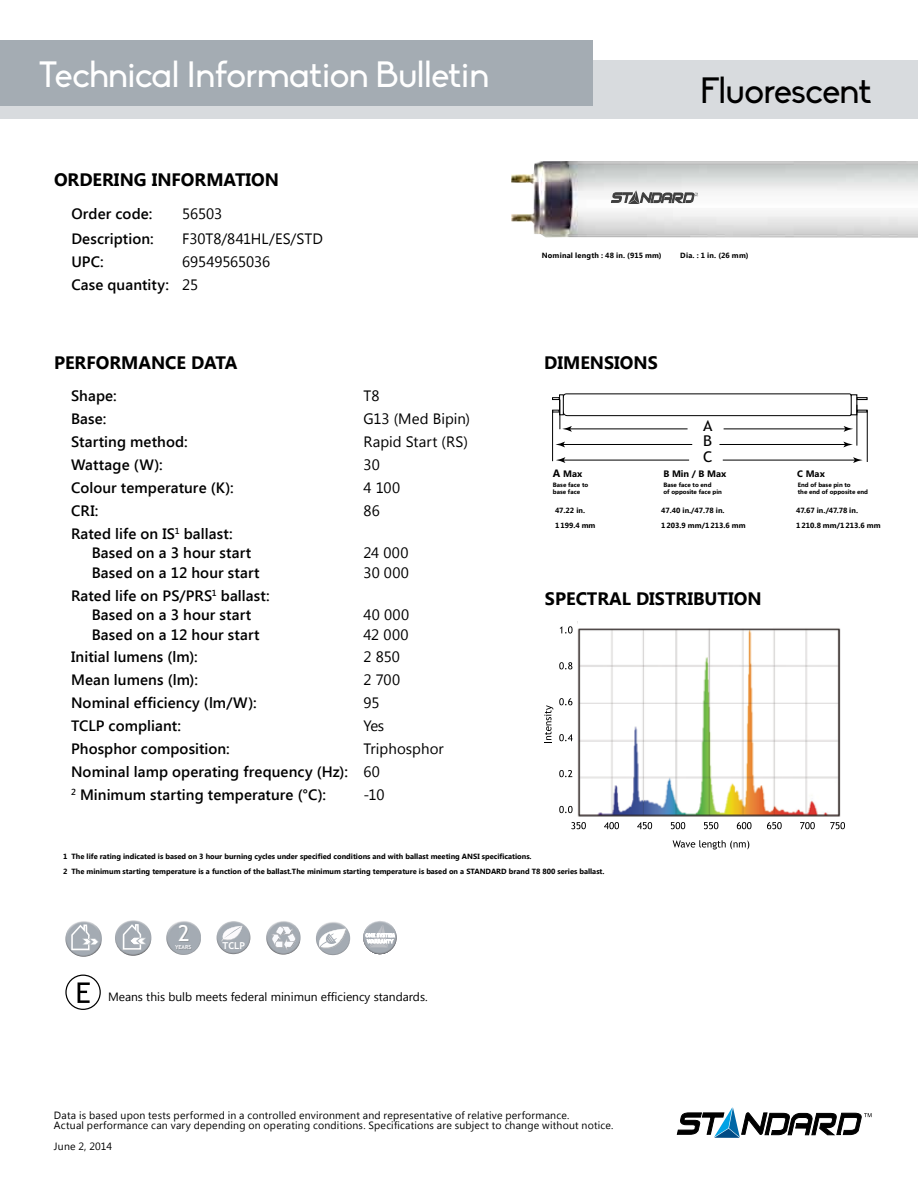
<style>
.page{position:relative;width:918px;height:1188px;background:#fff}
.page>*{position:absolute;margin:0;border:0;box-sizing:border-box;transform-origin:0 0}
.t1{font:36px "Biko";letter-spacing:-.015em;color:#fff}
.t2{font:36px "Biko";letter-spacing:-.015em;color:#000}
.t3{font:22.05px "Trebuchet MS";color:#fff}
.t4{font:700 18px "Segoe UI";color:#000}
.t5{font:600 15px/19.5px "Segoe UI";letter-spacing:.005em;color:#000}
.t6{font:15px/23px "Segoe UI";color:#000}
.t7{font:15px/19.5px "Segoe UI";letter-spacing:.025em;color:#000}
.t8{font:14.85px/15.6px "Trebuchet MS";color:#000;text-align:justify;scale:1.07 1}
.t9{font:12px "Segoe UI";color:#000}
.t10{font:10.5px/10.5px "Segoe UI";letter-spacing:.02em;color:#000}
.t11{font:700 9.6px "Trebuchet MS";color:#fff}
.t12{font:700 9.3px "Segoe UI";color:#000}
.t13{font:700 7.5px/15px "Segoe UI";color:#000}
.t14{font:700 7.5px "Segoe UI";letter-spacing:.025em;color:#000}
.t15{font:700 6.3px/7.8px "Segoe UI";color:#000}
.t16{font:700 5.55px "Trebuchet MS";color:#fcfafc}
.s1{font-weight:600}
.s2{font-weight:400}
.s3{font-size:10.65px}
</style>
<div class="page">
<svg style="left:676px;top:1107px;width:196px;height:31px"></svg>
<div style="left:0;top:61px;width:918px;height:58px;background:#d8dbde"></div>
<div style="left:0;top:41px;width:593px;height:65px;background:#a4acb3"></div>
<img style="left:511px;top:161px;width:407px;height:77px">
<svg style="left:611px;top:189px;width:87px;height:15px"></svg>
<hr style="left:552px;top:410px;width:1px;height:51px;background:#000">
<hr style="left:856px;top:405px;width:1px;height:41px;background:#000">
<hr style="left:867px;top:410px;width:1px;height:52px;background:#000">
<svg style="left:552px;top:393px;width:316px;height:39px"></svg>
<hr style="left:562px;top:444px;width:130px;height:1px;background:#000">
<svg style="left:556px;top:442px;width:9px;height:5px"></svg>
<hr style="left:719px;top:444px;width:127px;height:1px;background:#000">
<svg style="left:843px;top:442px;width:10px;height:5px"></svg>
<hr style="left:563px;top:460px;width:126px;height:1px;background:#000">
<svg style="left:556px;top:457px;width:9px;height:6px"></svg>
<hr style="left:723px;top:460px;width:133px;height:1px;background:#000">
<svg style="left:853px;top:457px;width:10px;height:6px"></svg>
<img style="left:227px;top:934px;width:24px;height:20px">
<img style="left:217px;top:921px;width:17px;height:22px">
<svg style="left:219px;top:926px;width:23px;height:17px"></svg>
<img style="left:364px;top:921px;width:15px;height:33px">
<img style="left:379px;top:921px;width:18px;height:33px">
<img style="left:383px;top:925px;width:5px;height:8px">
<img style="left:369px;top:924px;width:14px;height:9px">
<svg style="left:363px;top:933px;width:32px;height:18px"></svg>
<img style="left:277px;top:938px;width:24px;height:17px">
<img style="left:266px;top:921px;width:17px;height:28px">
<svg style="left:271px;top:926px;width:25px;height:24px"></svg>
<img style="left:77px;top:922px;width:25px;height:35px">
<img style="left:65px;top:921px;width:19px;height:24px">
<svg style="left:71px;top:925px;width:28px;height:25px"></svg>
<img style="left:327px;top:938px;width:23px;height:17px">
<img style="left:319px;top:922px;width:14px;height:7px">
<img style="left:346px;top:929px;width:1px;height:19px">
<svg style="left:316px;top:929px;width:30px;height:23px"></svg>
<img style="left:177px;top:922px;width:24px;height:33px">
<img style="left:166px;top:921px;width:18px;height:22px">
<img style="left:180px;top:926px;width:9px;height:16px">
<img style="left:176px;top:946px;width:16px;height:4px">
<img style="left:126px;top:934px;width:26px;height:22px">
<img style="left:116px;top:920px;width:16px;height:12px">
<svg style="left:123px;top:924px;width:24px;height:26px"></svg>
<div style="left:65px;top:975px;width:36px;height:35px;border:1px solid #000;border-radius:50%"></div>
<svg style="left:78px;top:982px;width:12px;height:21px"></svg>
<img style="left:577px;top:621px;width:264px;height:196px">
<svg style="left:571px;top:822px;width:15px;height:7px"></svg>
<svg style="left:604px;top:822px;width:15px;height:7px"></svg>
<svg style="left:637px;top:822px;width:15px;height:7px"></svg>
<svg style="left:671px;top:822px;width:14px;height:7px"></svg>
<svg style="left:704px;top:822px;width:14px;height:7px"></svg>
<svg style="left:737px;top:822px;width:15px;height:7px"></svg>
<svg style="left:767px;top:822px;width:15px;height:7px"></svg>
<svg style="left:800px;top:822px;width:15px;height:7px"></svg>
<svg style="left:830px;top:822px;width:15px;height:7px"></svg>
<svg style="left:673px;top:840px;width:76px;height:10px"></svg>
<svg style="left:560px;top:626px;width:13px;height:8px"></svg>
<svg style="left:559px;top:662px;width:13px;height:7px"></svg>
<svg style="left:559px;top:698px;width:13px;height:7px"></svg>
<svg style="left:559px;top:734px;width:14px;height:7px"></svg>
<svg style="left:559px;top:770px;width:13px;height:7px"></svg>
<svg style="left:559px;top:806px;width:14px;height:7px"></svg>
<svg style="left:544px;top:705px;width:9px;height:38px"></svg>
<div style="left:578px;top:621px;width:194px;height:7px;background:#fff"></div>
<h1 class="t1" style="left:39px;top:54px;width:452px">Technical Information Bulletin</h1>
<p class="t4" style="left:54px;top:167px;width:227px">ORDERING INFORMATION</p>
<p class="t5" style="left:71px;top:204px;width:82px">Order code:</p>
<p class="t6" style="left:182px;top:202px;width:41px">56503</p>
<p class="t5" style="left:71px;top:228px;width:84px">Description:</p>
<p class="t6" style="left:182px;top:226px;width:142px">F30T8/841HL/ES/STD</p>
<p class="t5" style="left:71px;top:251px;width:34px">UPC:</p>
<p class="t6" style="left:71px;top:249px;width:200px;text-indent:111px">69549565036<br><span class="s1">Case quantity:</span> 25</p>
<h1 class="t2" style="left:701px;top:70px;width:172px">Fluorescent</h1>
<p class="t14" style="left:542px;top:250px;width:121px">Nominal length : 48 in. (915 mm)</p>
<p class="t13" style="left:680px;top:247px;width:70px">Dia. : 1 in. (26 mm)</p>
<p class="t4" style="left:54px;top:349px;width:185px">PERFORMANCE DATA</p>
<p class="t4" style="left:544px;top:349px;width:115px">DIMENSIONS</p>
<p class="t5" style="left:71px;top:385px;width:47px">Shape:</p>
<p class="t6" style="left:364px;top:384px;width:17px">T8</p>
<p class="t5" style="left:71px;top:408px;width:37px">Base:</p>
<p class="t6" style="left:364px;top:407px;width:108px">G13 (Med Bipin)</p>
<p class="t5" style="left:71px;top:431px;width:118px">Starting method:</p>
<p class="t6" style="left:364px;top:429px;width:106px">Rapid Start (RS)</p>
<p class="t5" style="left:71px;top:454px;width:93px">Wattage (W):</p>
<p class="t6" style="left:364px;top:452px;width:18px">30</p>
<p class="t5" style="left:71px;top:477px;width:164px">Colour temperature (K):</p>
<p class="t6" style="left:364px;top:475px;width:38px">4 100</p>
<p class="t5" style="left:71px;top:500px;width:29px">CRI:</p>
<p class="t6" style="left:364px;top:498px;width:18px">86</p>
<p class="t5" style="left:92px;top:523px;width:169px;text-indent:-21px">Rated life on IS<sup>1</sup> ballast:<br>Based on a 3 hour start<br>Based on a 12 hour start</p>
<p class="t7" style="left:364px;top:542px;width:47px">24 000<br>30 000</p>
<p class="t5" style="left:92px;top:585px;width:180px;text-indent:-21px">Rated life on PS/PRS<sup>1</sup> ballast:<br>Based on a 3 hour start<br>Based on a 12 hour start</p>
<p class="t7" style="left:364px;top:604px;width:47px">40 000<br>42 000</p>
<p class="t5" style="left:71px;top:647px;width:128px">Initial lumens (lm):</p>
<p class="t6" style="left:364px;top:645px;width:38px">2 850</p>
<p class="t5" style="left:71px;top:670px;width:128px">Mean lumens (lm):</p>
<p class="t6" style="left:364px;top:668px;width:38px">2 700</p>
<p class="t5" style="left:71px;top:693px;width:187px">Nominal efficiency (lm/W):</p>
<p class="t6" style="left:364px;top:691px;width:18px">95</p>
<p class="t5" style="left:71px;top:715px;width:111px">TCLP compliant:</p>
<p class="t6" style="left:364px;top:714px;width:22px">Yes</p>
<p class="t5" style="left:71px;top:738px;width:160px">Phosphor composition:</p>
<p class="t5" style="left:71px;top:737px;width:374px;line-height:23px;text-indent:293px"><span class="s2">Triphosphor<br></span>Nominal lamp operating frequency (Hz): <span class="s2">60<br></span><sup>2</sup> Minimum starting temperature (°C):</p>
<p class="t6" style="left:364px;top:783px;width:22px">-10</p>
<p class="t12" style="left:553px;top:467px;width:31px"><span class="s3">A</span> Max</p>
<p class="t15" style="left:553px;top:480px;width:37px">Base face to base face</p>
<p class="t8" style="left:703px;top:418px;width:10px">A B C</p>
<p class="t15" style="left:664px;top:480px;width:60px">Base face to end<br>of opposite face pin</p>
<p class="t12" style="left:663px;top:467px;width:64px">B Min / B Max</p>
<p class="t12" style="left:797px;top:467px;width:29px">C Max</p>
<p class="t15" style="left:798px;top:480px;width:72px">End of base pin to<br>the end of opposite end</p>
<p class="t13" style="left:555px;top:502px;width:42px">47.22 in.<br>1 199.4 mm</p>
<p class="t13" style="left:661px;top:502px;width:86px">47.40 in./47.78 in.<br>1 203.9 mm/1 213.6 mm</p>
<p class="t13" style="left:796px;top:502px;width:86px">47.67 in./47.78 in.<br>1 210.8 mm/1 213.6 mm</p>
<p class="t4" style="left:545px;top:586px;width:218px">SPECTRAL DISTRIBUTION</p>
<p class="t13" style="left:63px;top:848px;width:543px">1 The life rating indicated is based on 3 hour burning cycles under specified conditions and with ballast meeting ANSI specifications.<br>2 The minimum starting temperature is a function of the ballast.The minimum starting temperature is based on a STANDARD brand T8 800 series ballast.</p>
<h2 class="t3" style="left:178px;top:921px;width:13px">2</h2>
<p class="t16" style="left:175px;top:944px;width:18px">YEARS</p>
<p class="t11" style="left:223px;top:940px;width:24px">TCLP</p>
<p class="t9" style="left:108px;top:988px;width:321px">Means this bulb meets federal minimun efficiency standards.</p>
<p class="t10" style="left:54px;top:1109px;width:561px">Data is based upon tests performed in a controlled environment and representative of relative performance.<br>Actual performance can vary depending on operating conditions. Specifications are subject to change without notice.</p>
<p class="t10" style="left:54px;top:1141px;width:60px">June 2, 2014</p>
</div>
